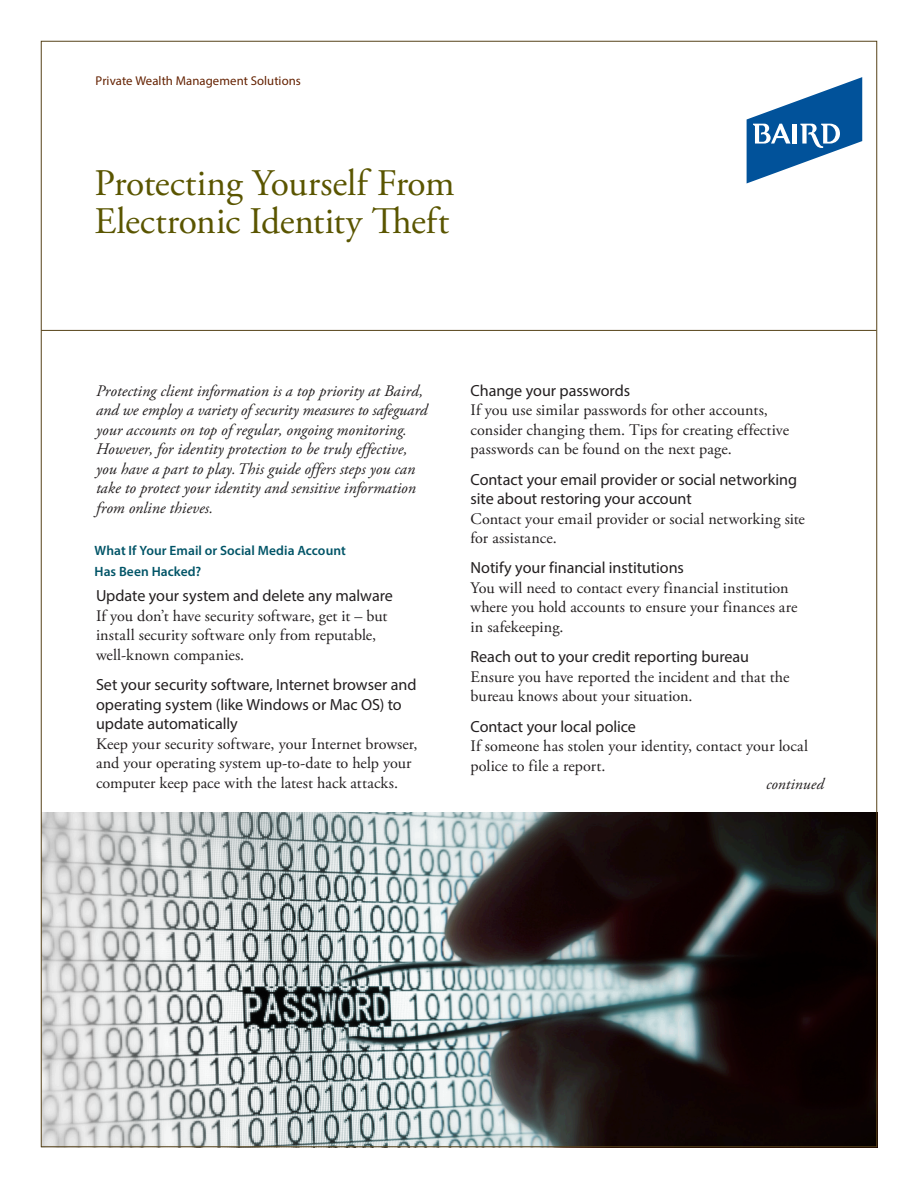
<style>
.page{position:relative;width:918px;height:1188px;background:#fff}
.page>*{position:absolute;margin:0;border:0;box-sizing:border-box;transform-origin:0 0}
.Headline_1___25_25{font:37.5px/37.5px "Adobe Garamond Pro";letter-spacing:-.005em;color:#5a5500}
.Body_Text_Format_for{font:16.2px/19.5px "Adobe Garamond Pro";letter-spacing:.005em;color:#231f20}
.Body_Text_Format_for-2{font:italic 16.2px/19.5px "Adobe Garamond Pro";letter-spacing:.005em;color:#231f20}
.Body_Text_Format_for-3{font:16.2px/19.5px "Myriad Pro";letter-spacing:-.005em;color:#231f20}
.Body_Text{font:italic 15.75px "Adobe Garamond Pro";letter-spacing:.005em;color:#231f20}
.Subhead1{font:600 13.5px/21px "Myriad Pro";letter-spacing:.005em;color:#005467}
.None{font:12.75px "Myriad Pro";letter-spacing:.005em;color:#642100}
.s1{font-family:"Myriad Pro"}
.s2{font-family:"Adobe Garamond Pro"}
</style>
<div class="page">
<svg style="left:747px;top:77px;width:115px;height:106px"></svg>
<hr style="left:41px;top:330px;width:835px;height:1px;background:#564218">
<svg style="left:40px;top:812px;width:838px;height:335px;background:#757777"></svg>
<p class="None" style="left:96px;top:73px;width:207px">Private Wealth Management Solutions</p>
<p class="Headline_1___25_25" style="left:94px;top:166px;width:362px">Protecting Yourself From<br>Electronic Identity Theft</p>
<p class="Body_Text_Format_for-2" style="left:96px;top:381px;width:333px">Protecting client information is a top priority at Baird, and we employ a variety of security measures to safeguard your accounts on top of regular, ongoing monitoring.<br>However, for identity protection to be truly effective, you have a part to play. This guide offers steps you can take to protect your identity and sensitive information from online thieves.</p>
<p class="Subhead1" style="left:94px;top:540px;width:253px">What If Your Email or Social Media Account<br>Has Been Hacked?</p>
<p class="Body_Text_Format_for" style="left:96px;top:587px;width:299px"><span class="s1">Update your system and delete any malware </span>If you don’t have security software, get it – but install security software only from reputable, well-known companies.</p>
<p class="Body_Text_Format_for" style="left:96px;top:676px;width:323px"><span class="s1">Set your security software, Internet browser and operating system (like Windows or Mac OS) to update automatically<br></span>Keep your security software, your Internet browser, and your operating system up-to-date to help your computer keep pace with the latest hack attacks.</p>
<p class="Body_Text_Format_for" style="left:471px;top:382px;width:320px"><span class="s1">Change your passwords<br></span>If you use similar passwords for other accounts, consider changing them. Tips for creating effective passwords can be found on the next page.</p>
<p class="Body_Text_Format_for-3" style="left:471px;top:469px;width:336px">Contact your email provider or social networking site about restoring your account<br><span class="s2">Contact your email provider or social networking site for assistance.</span></p>
<p class="Body_Text_Format_for" style="left:471px;top:559px;width:328px"><span class="s1">Notify your financial institutions<br></span>You will need to contact every financial institution where you hold accounts to ensure your finances are in safekeeping.</p>
<p class="Body_Text_Format_for" style="left:471px;top:648px;width:320px"><span class="s1">Reach out to your credit reporting bureau<br></span>Ensure you have reported the incident and that the bureau knows about your situation.</p>
<p class="Body_Text_Format_for" style="left:471px;top:717px;width:339px"><span class="s1">Contact your local police<br></span>If someone has stolen your identity, contact your local police to file a report.</p>
<p class="Body_Text" style="left:766px;top:774px;width:59px">continued</p>
</div>
